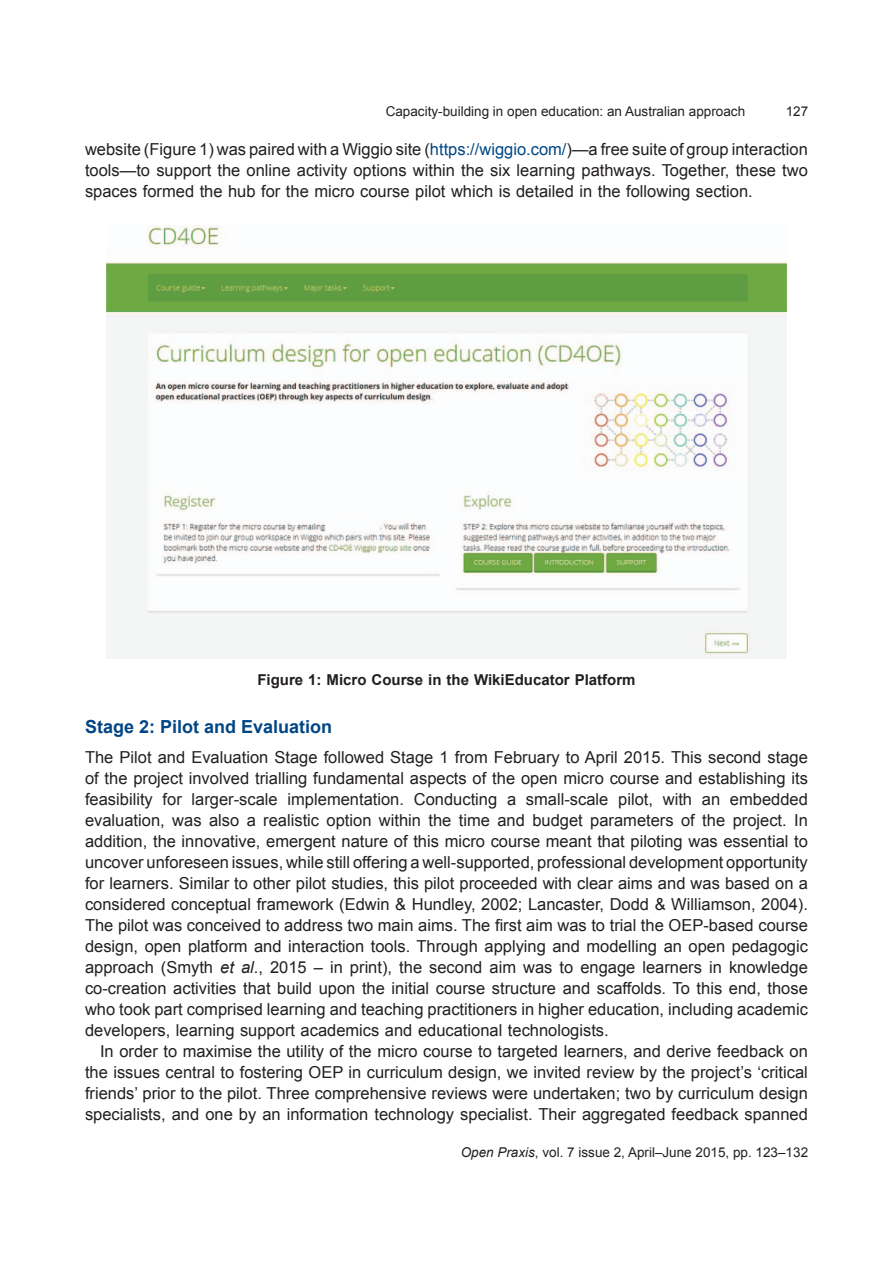
<style>
.page{position:relative;width:893px;height:1263px;background:#fff}
.page>*{position:absolute;margin:0;border:0;box-sizing:border-box;transform-origin:0 0}
.t1{font:700 18px "Arial";color:#004684}
.t2{font:16.5px/21px "Arial";color:#231f20;text-align:justify}
.t3{font:700 15px "Arial";color:#231f20}
.t4{font:13.5px "Arial";color:#231f20}
.s1{color:#004684}
.s2{font-style:italic}
</style>
<div class="page">
<img style="left:106px;top:225px;width:680px;height:433px">
<p class="t4" style="left:386px;top:102px;width:361px">Capacity-building in open education: an Australian approach</p>
<p class="t4" style="left:786px;top:103px;width:24px">127</p>
<p class="t2" style="left:85px;top:139px;width:724px">website (Figure 1) was paired with a Wiggio site (<span class="s1">https://wiggio.com/</span>)—a free suite of group interaction tools—to support the online activity options within the six learning pathways. Together, these two spaces formed the hub for the micro course pilot which is detailed in the following section.</p>
<p class="t3" style="left:257px;top:670px;width:380px">Figure 1: Micro Course in the WikiEducator Platform</p>
<p class="t1" style="left:85px;top:715px;width:249px">Stage 2: Pilot and Evaluation</p>
<p class="t2" style="left:85px;top:747px;width:724px">The Pilot and Evaluation Stage followed Stage 1 from February to April 2015. This second stage of the project involved trialling fundamental aspects of the open micro course and establishing its feasibility for larger-scale implementation. Conducting a small-scale pilot, with an embedded evaluation, was also a realistic option within the time and budget parameters of the project. In addition, the innovative, emergent nature of this micro course meant that piloting was essential to uncover unforeseen issues, while still offering a well-supported, professional development opportunity for learners. Similar to other pilot studies, this pilot proceeded with clear aims and was based on a considered conceptual framework (Edwin &amp; Hundley, 2002; Lancaster, Dodd &amp; Williamson, 2004).<br>The pilot was conceived to address two main aims. The first aim was to trial the OEP-based course design, open platform and interaction tools. Through applying and modelling an open pedagogic approach (Smyth <span class="s2">et al</span>., 2015 – in print), the second aim was to engage learners in knowledge co-creation activities that build upon the initial course structure and scaffolds. To this end, those who took part comprised learning and teaching practitioners in higher education, including academic developers, learning support academics and educational technologists.</p>
<p class="t2" style="left:85px;top:1041px;width:724px;text-indent:15px">In order to maximise the utility of the micro course to targeted learners, and derive feedback on the issues central to fostering OEP in curriculum design, we invited review by the project’s ‘critical friends’ prior to the pilot. Three comprehensive reviews were undertaken; two by curriculum design specialists, and one by an information technology specialist. Their aggregated feedback spanned</p>
<p class="t4" style="left:461px;top:1143px;width:349px"><span class="s2">Open Praxis</span>, vol. 7 issue 2, April–June 2015, pp. 123–132</p>
</div>
